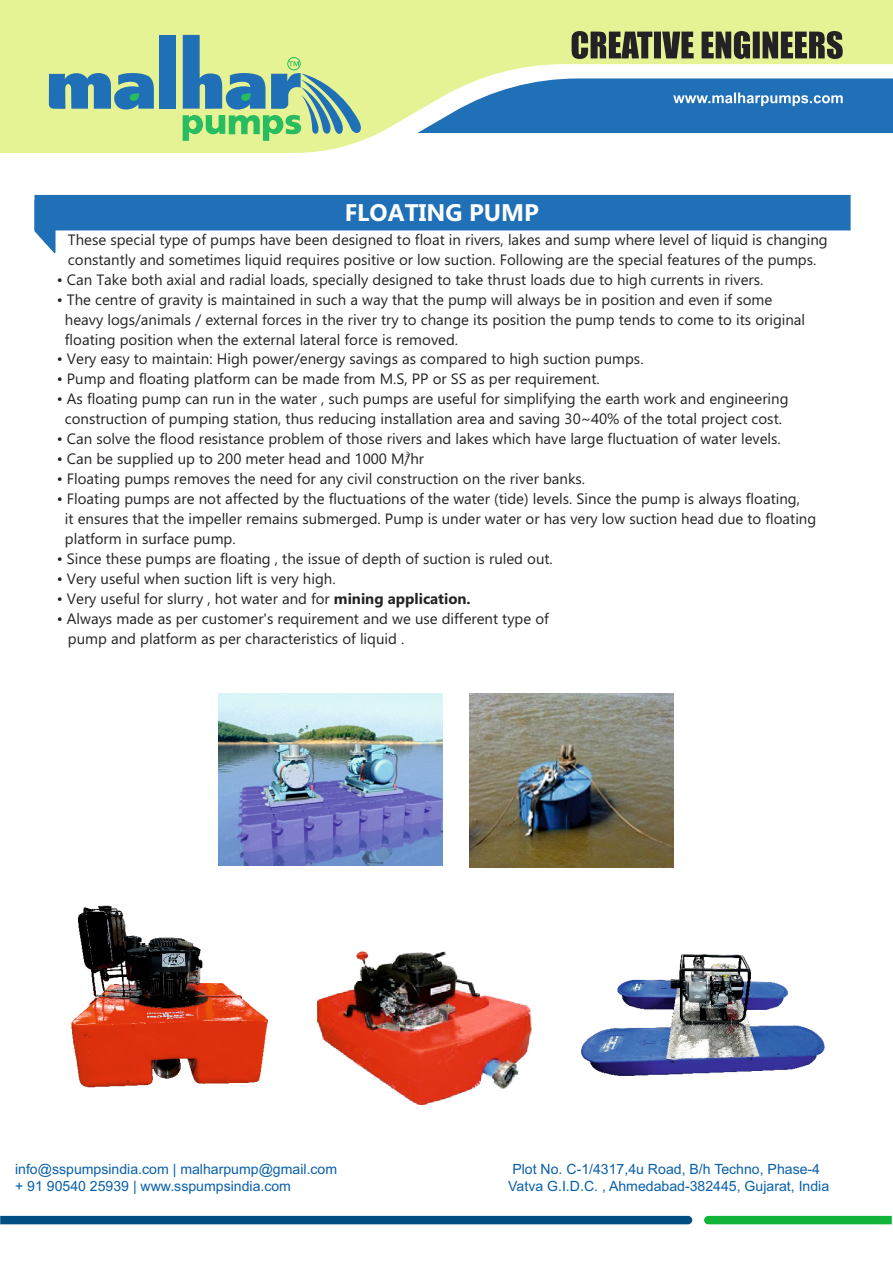
<style>
.page{position:relative;width:893px;height:1262px;background:#fff}
.page>*{position:absolute;margin:0;border:0;box-sizing:border-box;transform-origin:0 0}
.t1{font:700 24px "Ebrima";color:#fff}
.t2{font:15px/20px "Ebrima";color:#252225}
.t3{font:14.1px/17px "Arial";color:#0960ab}
.t4{font:7.5px "Ebrima";color:#252225}
.s1{font-weight:700}
</style>
<div class="page">
<img style="left:318px;top:951px;width:213px;height:153px">
<img style="left:470px;top:694px;width:203px;height:173px">
<img style="left:218px;top:693px;width:224px;height:173px">
<img style="left:581px;top:953px;width:244px;height:123px">
<img style="left:71px;top:905px;width:196px;height:183px">
<div style="left:0;top:0;width:893px;height:64px;background:#e5f394"></div>
<svg style="left:0;top:64px;width:893px;height:89px"></svg>
<div style="left:159px;top:35px;width:17px;height:74px;background:#1f70b6"></div>
<svg style="left:49px;top:70px;width:105px;height:44px;background:#649fa8"></svg>
<svg style="left:183px;top:35px;width:182px;height:106px;background:#9fca98"></svg>
<svg style="left:571px;top:31px;width:271px;height:28px;background:#636649"></svg>
<svg style="left:673px;top:92px;width:169px;height:14px"></svg>
<svg style="left:34px;top:194px;width:817px;height:59px"></svg>
<svg style="left:0;top:1215px;width:692px;height:9px;background:#19608c"></svg>
<svg style="left:704px;top:1215px;width:187px;height:9px;background:#2aba4d"></svg>
<h1 class="t1" style="left:345px;top:203px;width:195px">FLOATING PUMP</h1>
<p class="t2" style="left:68px;top:231px;width:761px">These special type of pumps have been designed to float in rivers, lakes and sump where level of liquid is changing constantly and sometimes liquid requires positive or low suction. Following are the special features of the pumps.</p>
<p class="t2" style="left:57px;top:271px;width:708px">• Can Take both axial and radial loads, specially designed to take thrust loads due to high currents in rivers.</p>
<p class="t2" style="left:65px;top:291px;width:741px;text-indent:-8px">• The centre of gravity is maintained in such a way that the pump will always be in position and even if some heavy logs/animals / external forces in the river try to change its position the pump tends to come to its original floating position when the external lateral force is removed.</p>
<p class="t2" style="left:57px;top:350px;width:588px">• Very easy to maintain: High power/energy savings as compared to high suction pumps.</p>
<p class="t2" style="left:57px;top:370px;width:544px">• Pump and floating platform can be made from M.S, PP or SS as per requirement.</p>
<p class="t2" style="left:57px;top:390px;width:733px;text-align:center">• As floating pump can run in the water , such pumps are useful for simplifying the earth work and engineering construction of pumping station, thus reducing installation area and saving 30~40% of the total project cost.</p>
<p class="t2" style="left:57px;top:430px;width:725px">• Can solve the flood resistance problem of those rivers and lakes which have large fluctuation of water levels.</p>
<p class="t4" style="left:405px;top:451px;width:6px">3</p>
<p class="t2" style="left:57px;top:450px;width:369px">• Can be supplied up to 200 meter head and 1000 M/hr</p>
<p class="t2" style="left:57px;top:470px;width:530px">• Floating pumps removes the need for any civil construction on the river banks.</p>
<p class="t2" style="left:65px;top:490px;width:752px;text-indent:-8px">• Floating pumps are not affected by the fluctuations of the water (tide) levels. Since the pump is always floating,<br>it ensures that the impeller remains submerged. Pump is under water or has very low suction head due to floating platform in surface pump.</p>
<p class="t2" style="left:57px;top:550px;width:497px">• Since these pumps are floating , the issue of depth of suction is ruled out.</p>
<p class="t2" style="left:57px;top:570px;width:280px">• Very useful when suction lift is very high.</p>
<p class="t2" style="left:57px;top:590px;width:415px">• Very useful for slurry , hot water and for <span class="s1">mining application.</span></p>
<p class="t2" style="left:68px;top:610px;width:482px;text-indent:-11px">• Always made as per customer's requirement and we use different type of pump and platform as per characteristics of liquid .</p>
<p class="t3" style="left:15px;top:1161px;width:323px">info@sspumpsindia.com | malharpump@gmail.com + 91 90540 25939 | www.sspumpsindia.com</p>
<p class="t3" style="left:508px;top:1161px;width:322px">Plot No. C-1/4317,4u Road, B/h Techno, Phase-4<br>Vatva G.I.D.C. , Ahmedabad-382445, Gujarat, India</p>
</div>
